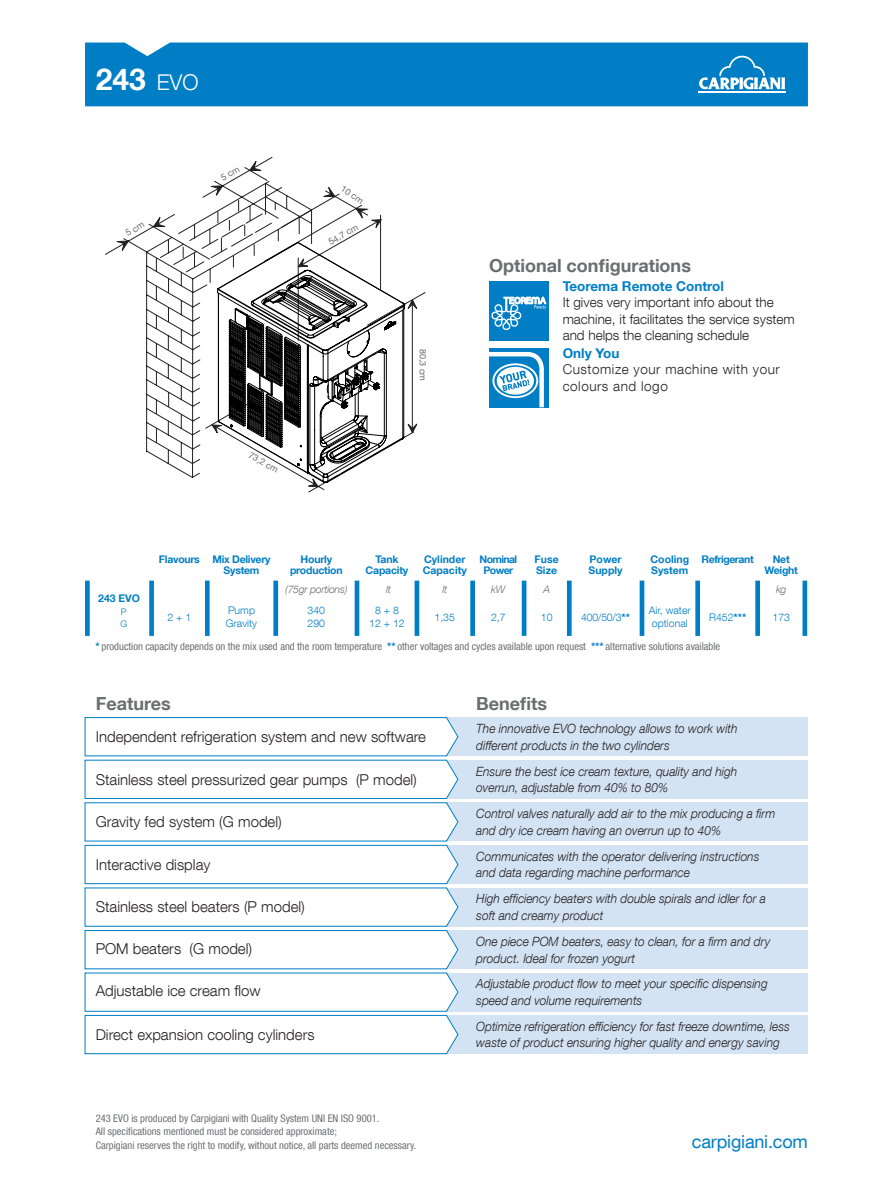
<style>
.page{position:relative;width:893px;height:1191px;background:#fff}
.page>*{position:absolute;margin:0;border:0;box-sizing:border-box;transform-origin:0 0}
.t1{font:700 30px "Helvetica Neue LT Com";color:#fff}
.t2{font:700 18px "Helvetica Neue LT Com";color:#6c6d70}
.t3{font:18px "Helvetica Neue LT Com";letter-spacing:-.01em;color:#007ec5}
.t4{font:300 15px "Helvetica Neue LT Com";color:#231f20}
.t5{font:300 13.5px/16.5px "Helvetica Neue LT Com";color:#231f20}
.t6{font:300 13.5px/16.5px "Helvetica Neue LT Com";letter-spacing:.04em;color:#231f20}
.t7{font:700 13.5px "Helvetica Neue LT Com";color:#007ec5}
.t8{font:italic 300 12.75px/16.5px "Helvetica Neue LT Com";color:#231f20;scale:.94 1}
.t9{font:condensed 10.5px/13.5px "Helvetica Neue LT Com";color:#6c6d70}
.t10{font:300 10.5px/12.6px "Helvetica Neue LT Com";color:#007ec5}
.t11{font:700 10.5px/10.5px "Helvetica Neue LT Com";letter-spacing:-.02em;color:#007ec5;text-align:center}
.t12{font:700 10.5px/10.5px "Helvetica Neue LT Com";color:#007ec5}
.t13{font:italic 300 10.5px "Helvetica Neue LT Com";letter-spacing:-.025em;color:#6c6d70}
.t14{font:700 10.5px/10.5px "Helvetica Neue LT Com";letter-spacing:-.06em;color:#007ec5;text-align:center}
.t15{font:700 10.5px "Helvetica Neue LT Com";letter-spacing:-.04em;color:#007ec5}
.t16{font:9px "Helvetica Neue LT Com";color:#6c6d70}
.t17{font:300 9px/12.6px "Helvetica Neue LT Com";color:#007ec5}
.s1{font-weight:300;font-size:21.75px}
.s2{font-weight:700}
.s3{font-weight:700;font-stretch:normal;color:#007ec5}
</style>
<div class="page">
<div style="left:85px;top:43px;width:723px;height:63px;background:#007ec5"></div>
<svg style="left:699px;top:56px;width:86px;height:33px"></svg>
<hr style="left:698px;top:91px;width:88px;height:2px;background:#fff">
<div style="left:446px;top:717px;width:362px;height:39px;background:#d4e3f4"></div>
<div style="left:446px;top:760px;width:362px;height:38px;background:#d4e3f4"></div>
<div style="left:446px;top:802px;width:362px;height:39px;background:#d4e3f4"></div>
<div style="left:446px;top:845px;width:362px;height:38px;background:#d4e3f4"></div>
<div style="left:446px;top:888px;width:362px;height:38px;background:#d4e3f4"></div>
<div style="left:446px;top:930px;width:362px;height:38px;background:#d4e3f4"></div>
<div style="left:446px;top:973px;width:362px;height:38px;background:#d4e3f4"></div>
<div style="left:446px;top:1015px;width:362px;height:38px;background:#d4e3f4"></div>
<svg style="left:84px;top:717px;width:375px;height:337px"></svg>
<svg style="left:85px;top:580px;width:487px;height:56px"></svg>
<svg style="left:640px;top:580px;width:167px;height:56px"></svg>
<div style="left:489px;top:281px;width:60px;height:60px;background:#007ec5"></div>
<svg style="left:491px;top:296px;width:56px;height:34px"></svg>
<div style="left:489px;top:348px;width:60px;height:59px;background:#007ec5"></div>
<svg style="left:489px;top:352px;width:57px;height:56px"></svg>
<svg style="left:105px;top:157px;width:321px;height:330px"></svg>
<h1 class="t1" style="left:96px;top:60px;width:104px">243 <span class="s1">EVO</span></h1>
<p class="t16" style="left:345px;top:183px;width:27px;rotate:34deg">10 cm</p>
<p class="t16" style="left:327px;top:237px;width:34px;rotate:-30deg">54,7 cm</p>
<p class="t16" style="left:252px;top:449px;width:34px;rotate:30deg">73,2 cm</p>
<p class="t16" style="left:429px;top:348px;width:34px;rotate:90deg">80,3 cm</p>
<h2 class="t2" style="left:489px;top:255px;width:203px">Optional configurations</h2>
<p class="t7" style="left:563px;top:277px;width:163px">Teorema Remote Control</p>
<p class="t5" style="left:563px;top:294px;width:234px">It gives very important info about the machine, it facilitates the service system and helps the cleaning schedule</p>
<p class="t7" style="left:563px;top:344px;width:58px">Only You</p>
<p class="t6" style="left:563px;top:361px;width:219px">Customize your machine with your colours and logo</p>
<p class="t11" style="left:224px;top:554px;width:48px;text-align:left;text-indent:-65px">Flavours Mix Delivery<br>System</p>
<p class="t11" style="left:290px;top:554px;width:54px">Hourly production</p>
<p class="t11" style="left:366px;top:554px;width:44px">Tank<br>Capacity</p>
<p class="t12" style="left:423px;top:554px;width:46px">Cylinder<br>Capacity</p>
<p class="t14" style="left:480px;top:554px;width:39px">Nominal<br>Power</p>
<p class="t12" style="left:535px;top:554px;width:26px">Fuse<br>Size</p>
<p class="t12" style="left:589px;top:554px;width:36px">Power<br>Supply</p>
<p class="t12" style="left:650px;top:554px;width:40px">Cooling<br>System</p>
<p class="t15" style="left:702px;top:552px;width:54px">Refrigerant</p>
<p class="t11" style="left:764px;top:554px;width:35px">Net<br>Weight</p>
<p class="t13" style="left:285px;top:583px;width:64px">(75gr portions)</p>
<p class="t13" style="left:386px;top:583px;width:6px">lt</p>
<p class="t13" style="left:442px;top:583px;width:6px">lt</p>
<p class="t13" style="left:491px;top:583px;width:16px">kW</p>
<p class="t13" style="left:543px;top:583px;width:8px">A</p>
<p class="t13" style="left:776px;top:583px;width:12px">kg</p>
<p class="t11" style="left:98px;top:592px;width:43px">243 EVO</p>
<p class="t17" style="left:120px;top:605px;width:8px">P<br>G</p>
<p class="t10" style="left:168px;top:610px;width:25px">2 + 1</p>
<p class="t10" style="left:226px;top:604px;width:33px">Pump<br>Gravity</p>
<p class="t10" style="left:308px;top:604px;width:19px">340<br>290</p>
<p class="t10" style="left:369px;top:604px;width:37px;text-align:center">8 + 8<br>12 + 12</p>
<p class="t10" style="left:435px;top:610px;width:22px">1,35</p>
<p class="t10" style="left:491px;top:610px;width:16px">2,7</p>
<p class="t10" style="left:541px;top:610px;width:13px">10</p>
<p class="t10" style="left:581px;top:610px;width:50px">400/50/3<span class="s2">**</span></p>
<p class="t10" style="left:649px;top:604px;width:43px">Air, water optional</p>
<p class="t10" style="left:709px;top:610px;width:39px">R452<span class="s2">***</span></p>
<p class="t10" style="left:772px;top:610px;width:19px">173</p>
<p class="t9" style="left:96px;top:639px;width:626px"><span class="s3">*</span> production capacity depends on the mix used and the room temperature <span class="s3">**</span> other voltages and cycles available upon request <span class="s3">***</span> alternative solutions available</p>
<h2 class="t2" style="left:96px;top:692px;width:77px">Features</h2>
<h2 class="t2" style="left:476px;top:692px;width:73px">Benefits</h2>
<p class="t4" style="left:96px;top:727px;width:332px">Independent refrigeration system and new software</p>
<p class="t4" style="left:96px;top:770px;width:323px">Stainless steel pressurized gear pumps (P model)</p>
<p class="t4" style="left:96px;top:812px;width:188px">Gravity fed system (G model)</p>
<p class="t4" style="left:96px;top:855px;width:116px">Interactive display</p>
<p class="t4" style="left:96px;top:898px;width:211px">Stainless steel beaters (P model)</p>
<p class="t4" style="left:96px;top:939px;width:158px">POM beaters (G model)</p>
<p class="t4" style="left:96px;top:982px;width:166px">Adjustable ice cream flow</p>
<p class="t4" style="left:96px;top:1025px;width:220px">Direct expansion cooling cylinders</p>
<p class="t9" style="left:96px;top:1111px;width:322px">243 EVO is produced by Carpigiani with Quality System UNI EN ISO 9001.<br>All specifications mentioned must be considered approximate;<br>Carpigiani reserves the right to modify, without notice, all parts deemed necessary.</p>
<p class="t8" style="left:476px;top:720px;width:279px">The innovative EVO technology allows to work with different products in the two cylinders</p>
<p class="t8" style="left:476px;top:762px;width:279px">Ensure the best ice cream texture, quality and high overrun, adjustable from 40% to 80%</p>
<p class="t8" style="left:476px;top:805px;width:320px">Control valves naturally add air to the mix producing a firm and dry ice cream having an overrun up to 40%</p>
<p class="t8" style="left:476px;top:847px;width:303px">Communicates with the operator delivering instructions and data regarding machine performance</p>
<p class="t8" style="left:476px;top:890px;width:310px">High efficiency beaters with double spirals and idler for a soft and creamy product</p>
<p class="t8" style="left:476px;top:933px;width:314px">One piece POM beaters, easy to clean, for a firm and dry product. Ideal for frozen yogurt</p>
<p class="t8" style="left:476px;top:975px;width:312px">Adjustable product flow to meet your specific dispensing speed and volume requirements</p>
<p class="t8" style="left:476px;top:1017px;width:335px">Optimize refrigeration efficiency for fast freeze downtime, less waste of product ensuring higher quality and energy saving</p>
<h2 class="t3" style="left:692px;top:1130px;width:118px">carpigiani.com</h2>
</div>
